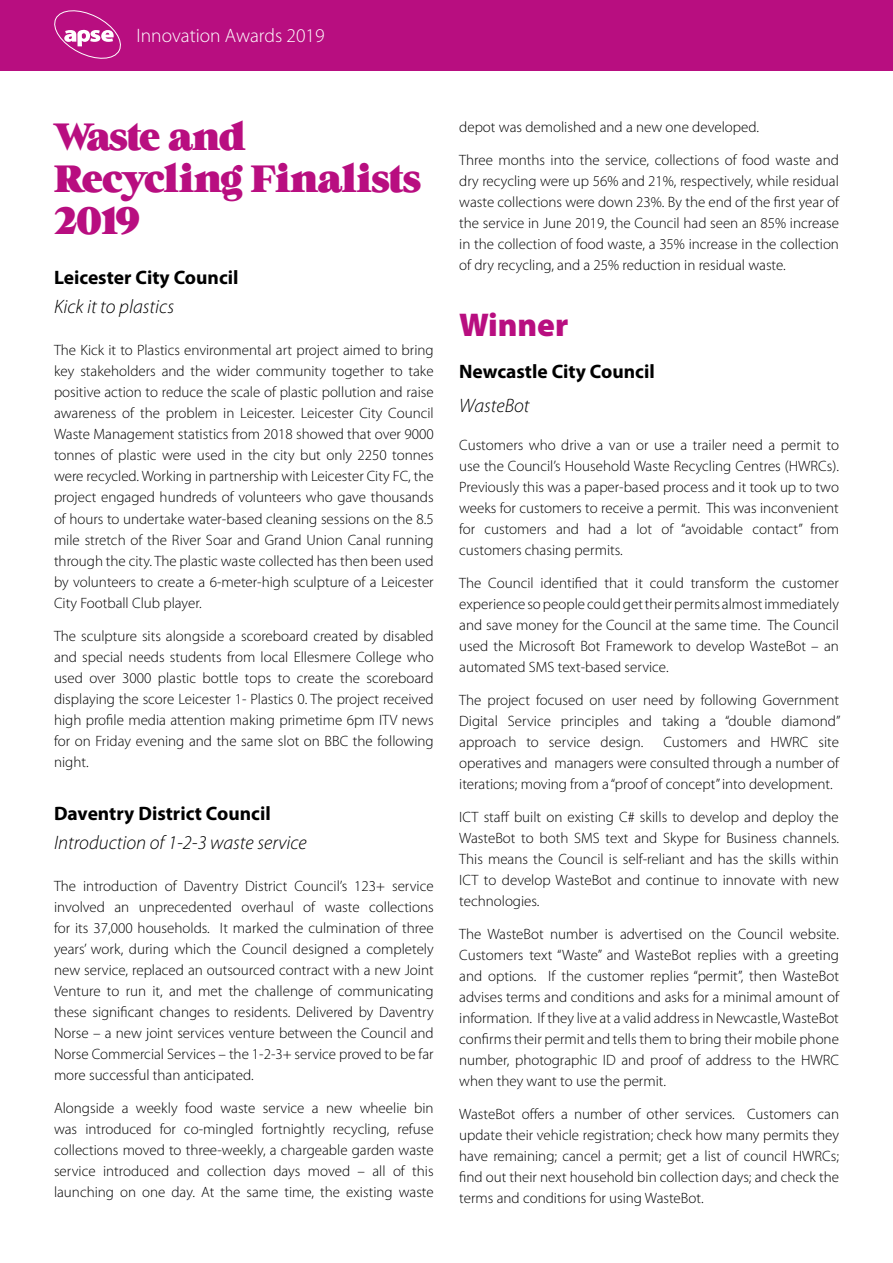
<style>
.page{position:relative;width:893px;height:1263px;background:#fff}
.page>*{position:absolute;margin:0;border:0;box-sizing:border-box;transform-origin:0 0}
.t1{font:39px/42.2px "Grumpy Black 24";letter-spacing:-.025em;color:#b80e80}
.t2{font:900 33px "Myriad Pro";color:#b80e80}
.t3{font:700 19.5px "Myriad Pro";color:#000}
.t4{font:italic 300 19.5px "Myriad Pro";color:#000}
.t5{font:300 19.5px "Myriad Pro";color:#fff}
.t6{font:300 15px/21px "Myriad Pro";color:#000;text-align:justify}
</style>
<div class="page">
<div style="left:0;top:0;width:893px;height:70px;background:#b80e80"></div>
<svg style="left:55px;top:11px;width:65px;height:47px"></svg>
<h3 class="t5" style="left:136px;top:25px;width:190px">Innovation Awards 2019</h3>
<h1 class="t1" style="left:54px;top:115px;width:368px">Waste and<br>Recycling Finalists<br>2019</h1>
<h3 class="t3" style="left:54px;top:265px;width:186px">Leicester City Council</h3>
<h3 class="t4" style="left:54px;top:295px;width:122px">Kick it to plastics</h3>
<p class="t6" style="left:54px;top:340px;width:381px">The Kick it to Plastics environmental art project aimed to bring key stakeholders and the wider community together to take positive action to reduce the scale of plastic pollution and raise awareness of the problem in Leicester. Leicester City Council Waste Management statistics from 2018 showed that over 9000 tonnes of plastic were used in the city but only 2250 tonnes were recycled. Working in partnership with Leicester City FC, the project engaged hundreds of volunteers who gave thousands of hours to undertake water-based cleaning sessions on the 8.5 mile stretch of the River Soar and Grand Union Canal running through the city. The plastic waste collected has then been used by volunteers to create a 6-meter-high sculpture of a Leicester City Football Club player.</p>
<p class="t6" style="left:54px;top:625px;width:381px">The sculpture sits alongside a scoreboard created by disabled and special needs students from local Ellesmere College who used over 3000 plastic bottle tops to create the scoreboard displaying the score Leicester 1- Plastics 0. The project received high profile media attention making primetime 6pm ITV news for on Friday evening and the same slot on BBC the following night.</p>
<h3 class="t3" style="left:54px;top:800px;width:218px">Daventry District Council</h3>
<h3 class="t4" style="left:54px;top:830px;width:254px">Introduction of 1-2-3 waste service</h3>
<p class="t6" style="left:54px;top:875px;width:381px">The introduction of Daventry District Council’s 123+ service involved an unprecedented overhaul of waste collections for its 37,000 households. It marked the culmination of three years’ work, during which the Council designed a completely new service, replaced an outsourced contract with a new Joint Venture to run it, and met the challenge of communicating these significant changes to residents. Delivered by Daventry Norse – a new joint services venture between the Council and Norse Commercial Services – the 1-2-3+ service proved to be far more successful than anticipated.</p>
<p class="t6" style="left:54px;top:1097px;width:381px">Alongside a weekly food waste service a new wheelie bin was introduced for co-mingled fortnightly recycling, refuse collections moved to three-weekly, a chargeable garden waste service introduced and collection days moved – all of this launching on one day. At the same time, the existing waste</p>
<p class="t6" style="left:459px;top:116px;width:301px">depot was demolished and a new one developed.</p>
<p class="t6" style="left:459px;top:149px;width:381px">Three months into the service, collections of food waste and dry recycling were up 56% and 21%, respectively, while residual waste collections were down 23%. By the end of the first year of the service in June 2019, the Council had seen an 85% increase in the collection of food waste, a 35% increase in the collection of dry recycling, and a 25% reduction in residual waste.</p>
<h2 class="t2" style="left:459px;top:303px;width:111px">Winner</h2>
<h3 class="t3" style="left:459px;top:359px;width:197px">Newcastle City Council</h3>
<h3 class="t4" style="left:459px;top:394px;width:72px">WasteBot</h3>
<p class="t6" style="left:459px;top:434px;width:381px">Customers who drive a van or use a trailer need a permit to use the Council’s Household Waste Recycling Centres (HWRCs).<br>Previously this was a paper-based process and it took up to two weeks for customers to receive a permit. This was inconvenient for customers and had a lot of “avoidable contact” from customers chasing permits.</p>
<p class="t6" style="left:459px;top:572px;width:381px">The Council identified that it could transform the customer experience so people could get their permits almost immediately and save money for the Council at the same time. The Council used the Microsoft Bot Framework to develop WasteBot – an automated SMS text-based service.</p>
<p class="t6" style="left:459px;top:689px;width:383px">The project focused on user need by following Government Digital Service principles and taking a “double diamond” approach to service design.</p>
<p class="t6" style="left:459px;top:731px;width:381px;text-indent:204px">Customers and HWRC site operatives and managers were consulted through a number of iterations; moving from a “proof of concept” into development.</p>
<p class="t6" style="left:459px;top:806px;width:381px">ICT staff built on existing C# skills to develop and deploy the WasteBot to both SMS text and Skype for Business channels.<br>This means the Council is self-reliant and has the skills within ICT to develop WasteBot and continue to innovate with new technologies.</p>
<p class="t6" style="left:459px;top:923px;width:381px">The WasteBot number is advertised on the Council website.<br>Customers text “Waste” and WasteBot replies with a greeting and options. If the customer replies “permit”, then WasteBot advises terms and conditions and asks for a minimal amount of information. If they live at a valid address in Newcastle, WasteBot confirms their permit and tells them to bring their mobile phone number, photographic ID and proof of address to the HWRC when they want to use the permit.</p>
<p class="t6" style="left:459px;top:1103px;width:381px">WasteBot offers a number of other services. Customers can update their vehicle registration; check how many permits they have remaining; cancel a permit; get a list of council HWRCs; find out their next household bin collection days; and check the terms and conditions for using WasteBot.</p>
</div>
